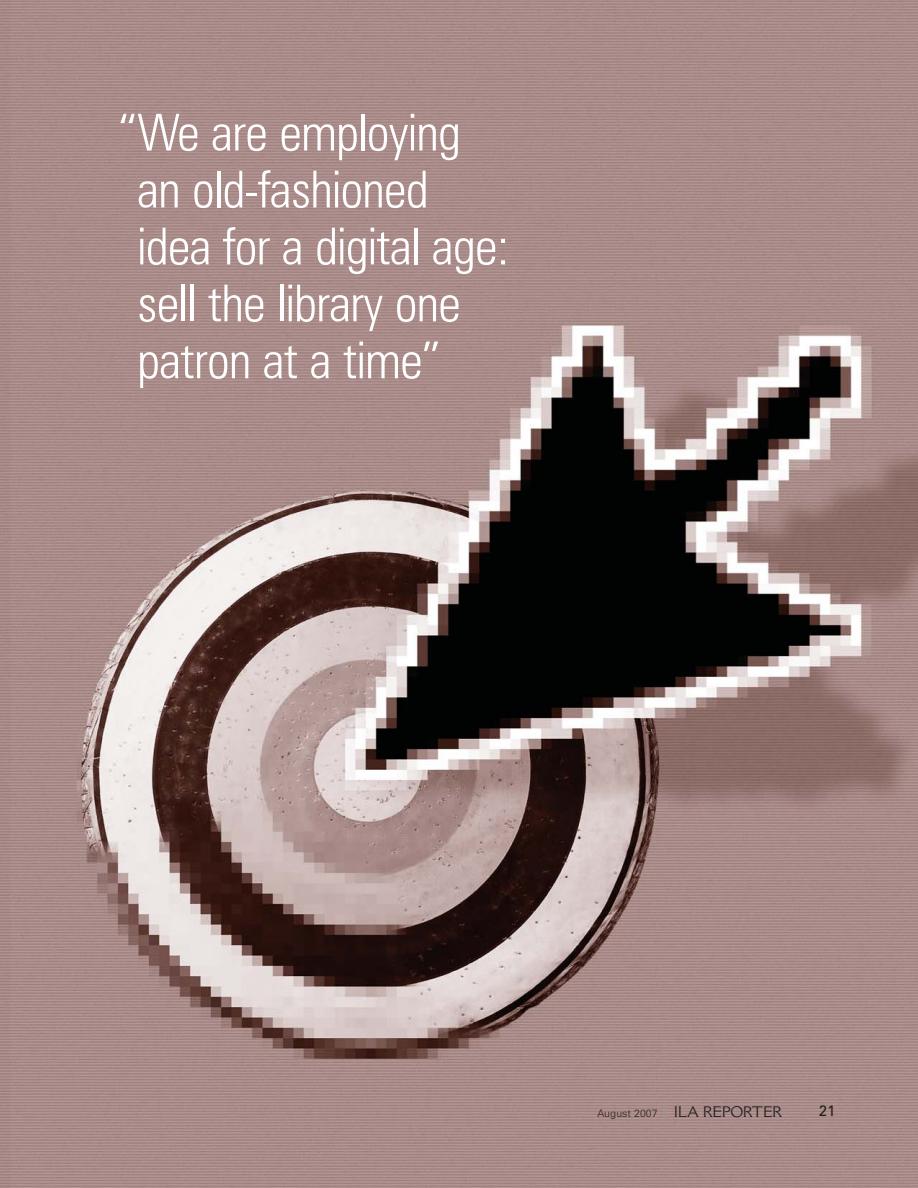
<style>
.page{position:relative;width:918px;height:1188px;background:#fff}
.page>*{position:absolute;margin:0;border:0;box-sizing:border-box;transform-origin:0 0}
.t1{font:300 condensed 51px/57px "Zurich BT";letter-spacing:-.015em;color:#fff}
.t2{font:15px "Cantoria";letter-spacing:-.02em;color:#231f20}
.t3{font:15px "Zurich BT";color:#231f20}
.s1{font-family:"Zurich BT";font-weight:300;font-size:10.5px}
.s2{font-family:"Zurich BT";font-weight:300;font-size:19.5px;color:#939598}
</style>
<div class="page">
<img style="left:0;top:0;width:918px;height:1188px">
<p class="t1" style="left:137px;top:110px;width:374px;text-indent:-19px">“We are employing an old-fashioned idea for a digital age: sell the library one patron at a time”</p>
<p class="t2" style="left:597px;top:1106px;width:186px"><span class="s1">August 2007</span> <span class="s2">|</span> ILA REPORTER</p>
<p class="t3" style="left:819px;top:1106px;width:18px">21</p>
</div>
